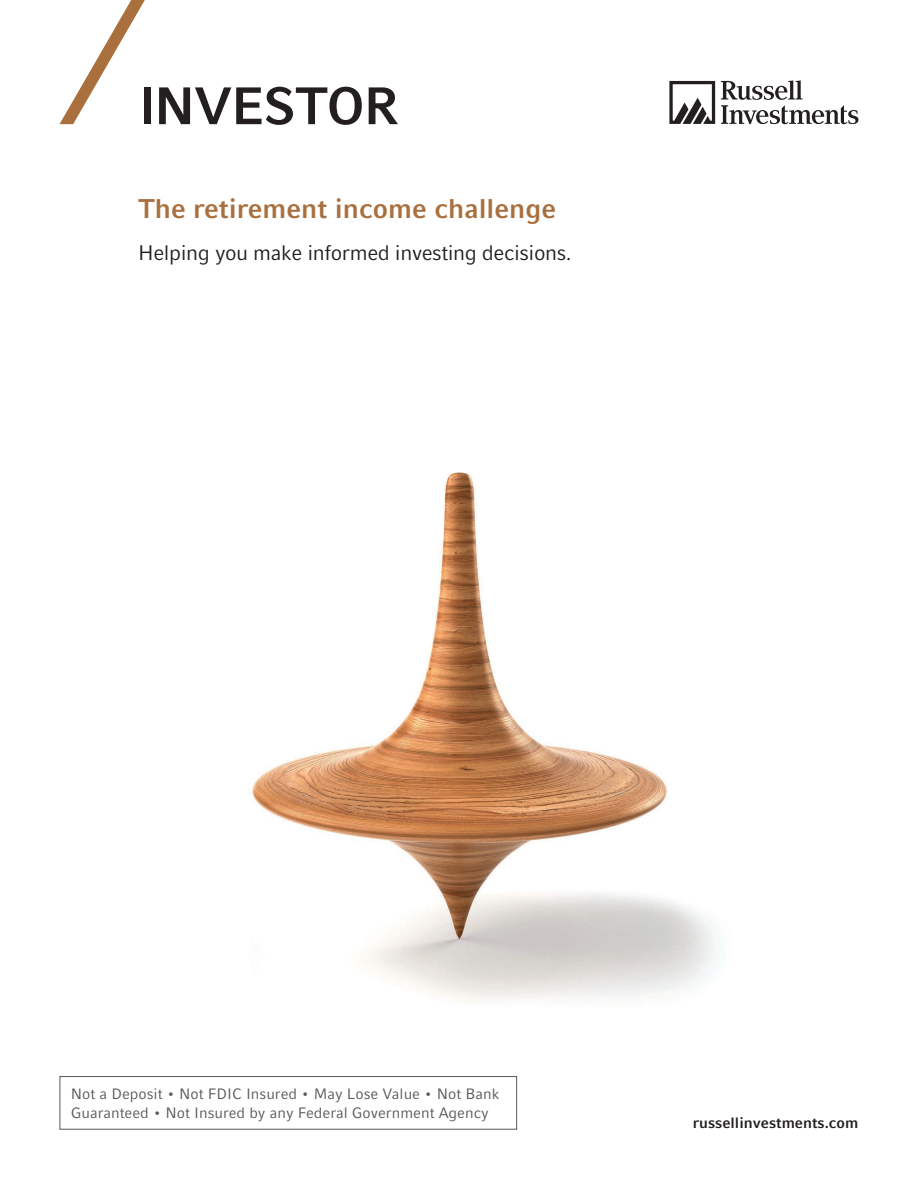
<style>
.page{position:relative;width:918px;height:1188px;background:#fff}
.page>*{position:absolute;margin:0;border:0;box-sizing:border-box;transform-origin:0 0}
.t1{font:700 52.5px "Compatil Fact LT Pro";letter-spacing:-.025em;color:#231f20}
.t2{font:700 27px "Compatil Fact LT Pro";color:#a9703e}
.t3{font:21px "Compatil Fact LT Pro";letter-spacing:-.02em;color:#231f20}
.t4{font:15px/19.5px "Compatil Fact LT Pro";color:#57585a}
.t5{font:700 15px "Compatil Fact LT Pro";color:#231f20}
</style>
<div class="page">
<img style="left:59px;top:80px;width:800px;height:1050px">
<svg style="left:60px;top:0;width:85px;height:124px"></svg>
<svg style="left:721px;top:80px;width:137px;height:44px"></svg>
<svg style="left:669px;top:81px;width:46px;height:43px"></svg>
<div style="left:60px;top:1076px;width:457px;height:54px;border:1px solid #57585a"></div>
<h1 class="t1" style="left:138px;top:75px;width:262px">INVESTOR</h1>
<h2 class="t2" style="left:138px;top:193px;width:419px">The retirement income challenge</h2>
<h3 class="t3" style="left:138px;top:241px;width:435px">Helping you make informed investing decisions.</h3>
<p class="t4" style="left:71px;top:1084px;width:430px">Not a Deposit • Not FDIC Insured • May Lose Value • Not Bank<br>Guaranteed • Not Insured by any Federal Government Agency</p>
<p class="t5" style="left:693px;top:1114px;width:167px">russellinvestments.com</p>
</div>
